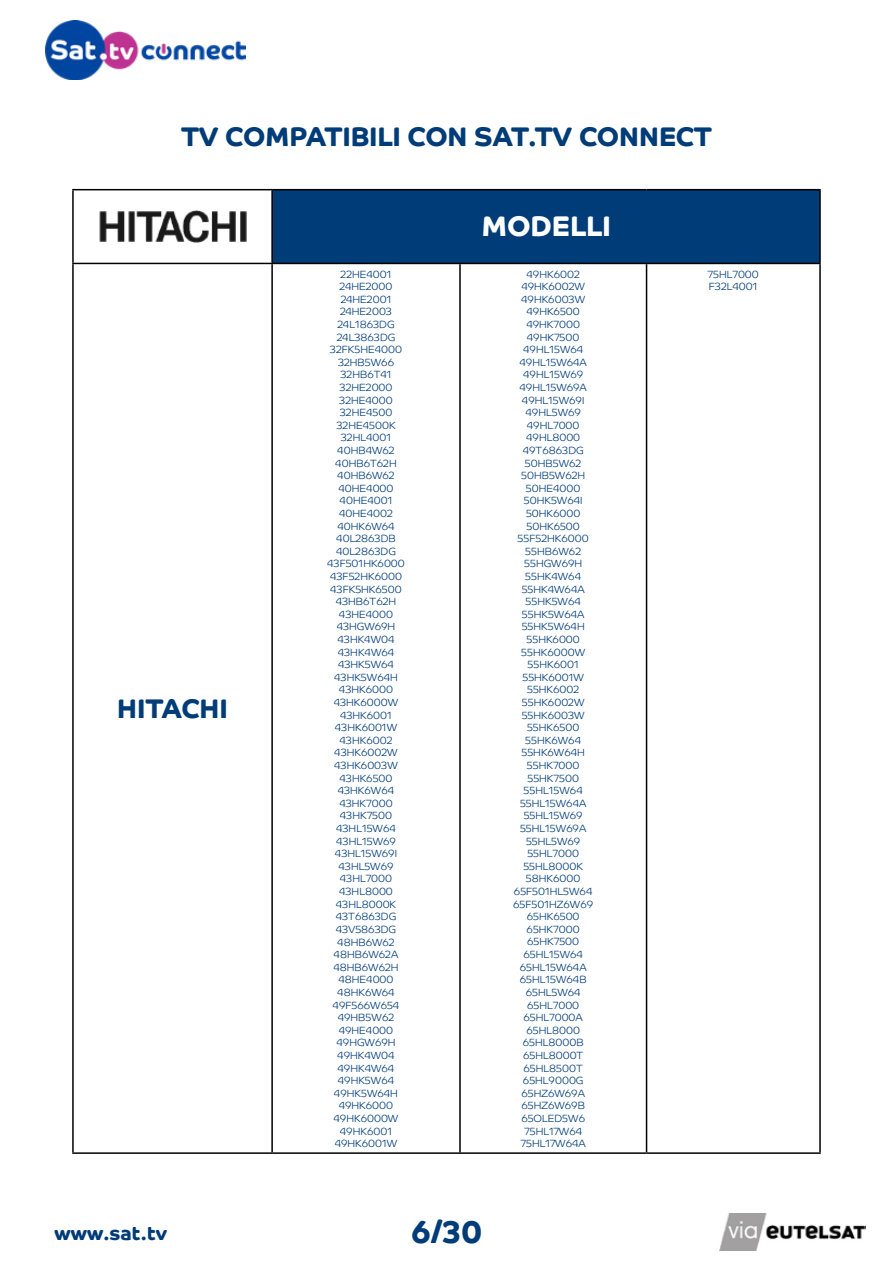
<style>
.page{position:relative;width:893px;height:1263px;background:#fff}
.page>*{position:absolute;margin:0;border:0;box-sizing:border-box;transform-origin:0 0}
.t1{font:700 31.5px "Co Headline";color:#003c78}
.t2{font:700 28.5px "Co Headline";color:#fff}
.t3{font:700 27px "Co Headline";color:#003c78}
.t4{font:700 19.5px "Co Headline";color:#003c78}
.t5{font:300 10.5px/12.6px "Co Headline";color:#003c78;text-align:center}
</style>
<div class="page">
<img style="left:719px;top:1213px;width:147px;height:37px">
<img style="left:46px;top:20px;width:199px;height:59px">
<div style="left:272px;top:190px;width:548px;height:73px;background:#003c78"></div>
<hr style="left:272px;top:189px;width:188px;height:1px;background:#000">
<hr style="left:460px;top:189px;width:186px;height:1px;background:#000">
<hr style="left:646px;top:189px;width:175px;height:1px;background:#000">
<hr style="left:819px;top:190px;width:2px;height:73px;background:#000">
<hr style="left:72px;top:264px;width:2px;height:888px;background:#000">
<hr style="left:272px;top:263px;width:188px;height:1px;background:#000">
<hr style="left:271px;top:264px;width:2px;height:888px;background:#000">
<hr style="left:460px;top:263px;width:186px;height:1px;background:#000">
<hr style="left:459px;top:264px;width:2px;height:888px;background:#000">
<hr style="left:646px;top:263px;width:175px;height:1px;background:#000">
<hr style="left:646px;top:264px;width:1px;height:888px;background:#000">
<hr style="left:819px;top:264px;width:2px;height:888px;background:#000">
<hr style="left:72px;top:1152px;width:200px;height:2px;background:#000">
<hr style="left:272px;top:1152px;width:188px;height:2px;background:#000">
<hr style="left:460px;top:1152px;width:186px;height:2px;background:#000">
<hr style="left:646px;top:1152px;width:175px;height:2px;background:#000">
<hr style="left:72px;top:190px;width:2px;height:73px;background:#000">
<hr style="left:72px;top:189px;width:200px;height:1px;background:#000">
<hr style="left:271px;top:190px;width:2px;height:73px;background:#000">
<hr style="left:72px;top:263px;width:200px;height:1px;background:#000">
<img style="left:99px;top:211px;width:148px;height:31px">
<h3 class="t3" style="left:181px;top:121px;width:532px">TV COMPATIBILI CON SAT.TV CONNECT</h3>
<h3 class="t3" style="left:117px;top:692px;width:112px">HITACHI</h3>
<h3 class="t4" style="left:55px;top:1222px;width:114px">www.sat.tv</h3>
<h2 class="t2" style="left:481px;top:210px;width:131px">MODELLI</h2>
<p class="t5" style="left:327px;top:268px;width:79px">22HE4001<br>24HE2000<br>24HE2001<br>24HE2003<br>24L1863DG<br>24L3863DG<br>32FK5HE4000<br>32HB5W66<br>32HB6T41<br>32HE2000<br>32HE4000<br>32HE4500<br>32HE4500K<br>32HL4001<br>40HB4W62<br>40HB6T62H<br>40HB6W62<br>40HE4000<br>40HE4001<br>40HE4002<br>40HK6W64<br>40L2863DB<br>40L2863DG<br>43F501HK6000<br>43F52HK6000<br>43FK5HK6500<br>43HB6T62H<br>43HE4000<br>43HGW69H<br>43HK4W04<br>43HK4W64<br>43HK5W64<br>43HK5W64H<br>43HK6000<br>43HK6000W<br>43HK6001<br>43HK6001W<br>43HK6002<br>43HK6002W<br>43HK6003W<br>43HK6500<br>43HK6W64<br>43HK7000<br>43HK7500<br>43HL15W64<br>43HL15W69<br>43HL15W69I<br>43HL5W69<br>43HL7000<br>43HL8000<br>43HL8000K<br>43T6863DG<br>43V5863DG<br>48HB6W62<br>48HB6W62A<br>48HB6W62H<br>48HE4000<br>48HK6W64<br>49F566W654<br>49HB5W62<br>49HE4000<br>49HGW69H<br>49HK4W04<br>49HK4W64<br>49HK5W64<br>49HK5W64H<br>49HK6000<br>49HK6000W<br>49HK6001<br>49HK6001W</p>
<p class="t5" style="left:513px;top:268px;width:81px">49HK6002<br>49HK6002W<br>49HK6003W<br>49HK6500<br>49HK7000<br>49HK7500<br>49HL15W64<br>49HL15W64A<br>49HL15W69<br>49HL15W69A<br>49HL15W69I<br>49HL5W69<br>49HL7000<br>49HL8000<br>49T6863DG<br>50HB5W62<br>50HB5W62H<br>50HE4000<br>50HK5W64I<br>50HK6000<br>50HK6500<br>55F52HK6000<br>55HB6W62<br>55HGW69H<br>55HK4W64<br>55HK4W64A<br>55HK5W64<br>55HK5W64A<br>55HK5W64H<br>55HK6000<br>55HK6000W<br>55HK6001<br>55HK6001W<br>55HK6002<br>55HK6002W<br>55HK6003W<br>55HK6500<br>55HK6W64<br>55HK6W64H<br>55HK7000<br>55HK7500<br>55HL15W64<br>55HL15W64A<br>55HL15W69<br>55HL15W69A<br>55HL5W69<br>55HL7000<br>55HL8000K<br>58HK6000<br>65F501HL5W64<br>65F501HZ6W69<br>65HK6500<br>65HK7000<br>65HK7500<br>65HL15W64<br>65HL15W64A<br>65HL15W64B<br>65HL5W64<br>65HL7000<br>65HL7000A<br>65HL8000<br>65HL8000B<br>65HL8000T<br>65HL8500T<br>65HL9000G<br>65HZ6W69A<br>65HZ6W69B<br>65OLED5W6<br>75HL17W64<br>75HL17W64A</p>
<p class="t5" style="left:707px;top:268px;width:53px;text-align:left">75HL7000<br>F32L4001</p>
<h1 class="t1" style="left:411px;top:1213px;width:73px">6/30</h1>
</div>
